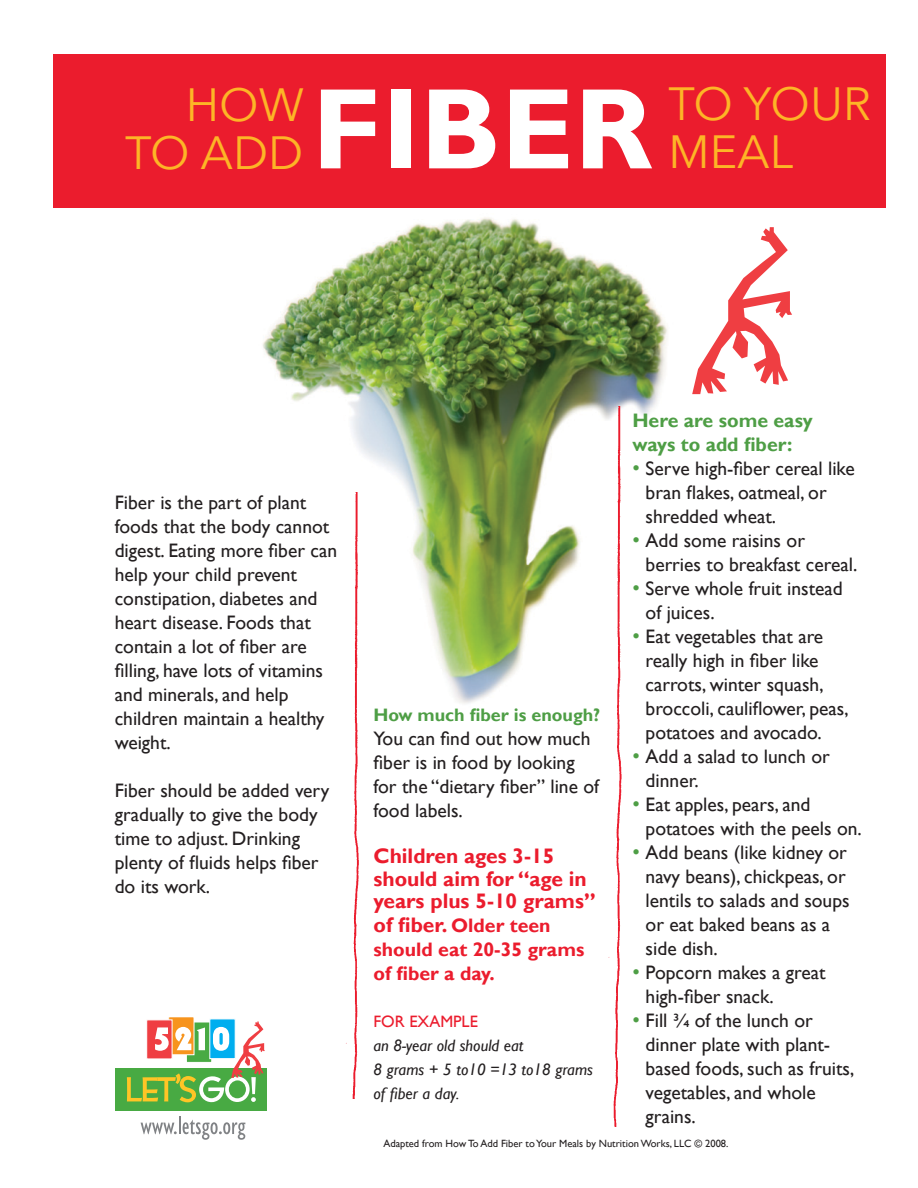
<style>
.page{position:relative;width:918px;height:1188px;background:#fff}
.page>*{position:absolute;margin:0;border:0;box-sizing:border-box;transform-origin:0 0}
.t1{font:700 115.5px "Gill Sans";color:#fff}
.t2{font:46.5px/48px "Avenir Next";color:#fdb526}
.t3{font:700 21px/22.5px "Gill Sans";color:#eb1c2d}
.t4{font:19.5px/24px "Gill Sans";color:#231f20}
.t5{font:700 19.5px/24px "Gill Sans";color:#eb1c2d}
.t6{font:700 19.5px/24px "Gill Sans";color:#4e9e45}
.t7{font:700 18px "Gill Sans";color:#4e9e45}
.t8{font:italic 16.5px/24px "Gill Sans";color:#231f20}
.t9{font:16.5px "Gill Sans";color:#eb1c2d}
.t10{font:10.5px "Gill Sans";color:#231f20}
.s1{font-size:21px}
.s2{font-size:21px;color:#4e9e45}
</style>
<div class="page">
<img style="left:237px;top:207px;width:483px;height:497px">
<img style="left:331px;top:493px;width:58px;height:605px">
<img style="left:594px;top:406px;width:58px;height:720px">
<div style="left:53px;top:54px;width:833px;height:153px;background:#eb1c2d"></div>
<div style="left:115px;top:1068px;width:151px;height:43px;background:#48aa43"></div>
<svg style="left:141px;top:1117px;width:104px;height:23px"></svg>
<div style="left:209px;top:1018px;width:27px;height:41px;background:#00aeef;border:1px solid #fff"></div>
<div style="left:169px;top:1017px;width:25px;height:38px;background:#f7941d"></div>
<div style="left:168px;top:1016px;width:26px;height:39px;border:1px solid #fff"></div>
<div style="left:146px;top:1019px;width:27px;height:40px;background:#ef3e42;border:1px solid #fff"></div>
<svg style="left:127px;top:1022px;width:138px;height:80px"></svg>
<svg style="left:692px;top:227px;width:100px;height:167px"></svg>
<h2 class="t2" style="left:125px;top:79px;width:170px;text-indent:61px">HOW<br>TO ADD</h2>
<h2 class="t2" style="left:669px;top:78px;width:204px">TO YOUR</h2>
<h1 class="t1" style="left:312px;top:60px;width:315px">fiber</h1>
<h2 class="t2" style="left:669px;top:126px;width:121px">M EAL</h2>
<p class="t4" style="left:115px;top:490px;width:224px">Fiber is the part of plant foods that the body cannot digest. Eating more fiber can help your child prevent constipation, diabetes and heart disease. Foods that contain a lot of fiber are filling, have lots of vitamins and minerals, and help children maintain a healthy weight.</p>
<p class="t4" style="left:115px;top:779px;width:216px">Fiber should be added very gradually to give the body time to adjust. Drinking plenty of fluids helps fiber do its work.</p>
<p class="t7" style="left:374px;top:704px;width:228px">How much fiber is enough?</p>
<p class="t4" style="left:374px;top:727px;width:227px">You can find out how much fiber is in food by looking for the “dietary fiber” line of food labels.</p>
<p class="t3" style="left:374px;top:845px;width:224px">Children ages 3-15 should aim for “age in years plus 5-10 grams”</p>
<p class="t5" style="left:374px;top:914px;width:212px"><span class="s1">of fiber.</span> Older teen should eat 20-35 grams of fiber a day.</p>
<p class="t9" style="left:374px;top:1012px;width:97px">For exam ple</p>
<p class="t8" style="left:374px;top:1033px;width:221px">an 8-year old should eat<br>8 grams + 5 to10 =13 to18 grams of fiber a day.</p>
<p class="t6" style="left:632px;top:409px;width:182px">Here are some easy ways to add fiber:</p>
<p class="t4" style="left:646px;top:457px;width:211px;text-indent:-13px"><span class="s2">•</span> Serve high-fiber cereal like bran flakes, oatmeal, or shredded wheat.</p>
<p class="t4" style="left:646px;top:529px;width:213px;text-indent:-13px"><span class="s2">•</span> Add some raisins or berries to breakfast cereal.</p>
<p class="t4" style="left:646px;top:577px;width:199px;text-indent:-13px"><span class="s2">•</span> Serve whole fruit instead of juices.</p>
<p class="t4" style="left:646px;top:625px;width:205px;text-indent:-13px"><span class="s2">•</span> Eat vegetables that are really high in fiber like carrots, winter squash, broccoli, cauliflower, peas, potatoes and avocado.</p>
<p class="t4" style="left:646px;top:745px;width:186px;text-indent:-13px"><span class="s2">•</span> Add a salad to lunch or dinner.</p>
<p class="t4" style="left:646px;top:793px;width:218px;text-indent:-13px"><span class="s2">•</span> Eat apples, pears, and potatoes with the peels on.</p>
<p class="t4" style="left:646px;top:841px;width:206px;text-indent:-13px"><span class="s2">•</span> Add beans (like kidney or navy beans), chickpeas, or lentils to salads and soups or eat baked beans as a side dish.</p>
<p class="t4" style="left:646px;top:961px;width:182px;text-indent:-13px"><span class="s2">•</span> Popcorn makes a great high-fiber snack.</p>
<p class="t4" style="left:646px;top:1009px;width:210px;text-indent:-13px"><span class="s2">•</span> Fill ¾ of the lunch or dinner plate with plant&shy;based foods, such as fruits, vegetables, and whole grains.</p>
<p class="t10" style="left:383px;top:1138px;width:347px">Adapted from How To Add Fiber to Your Meals by Nutrition Works, LLC © 2008.</p>
</div>
